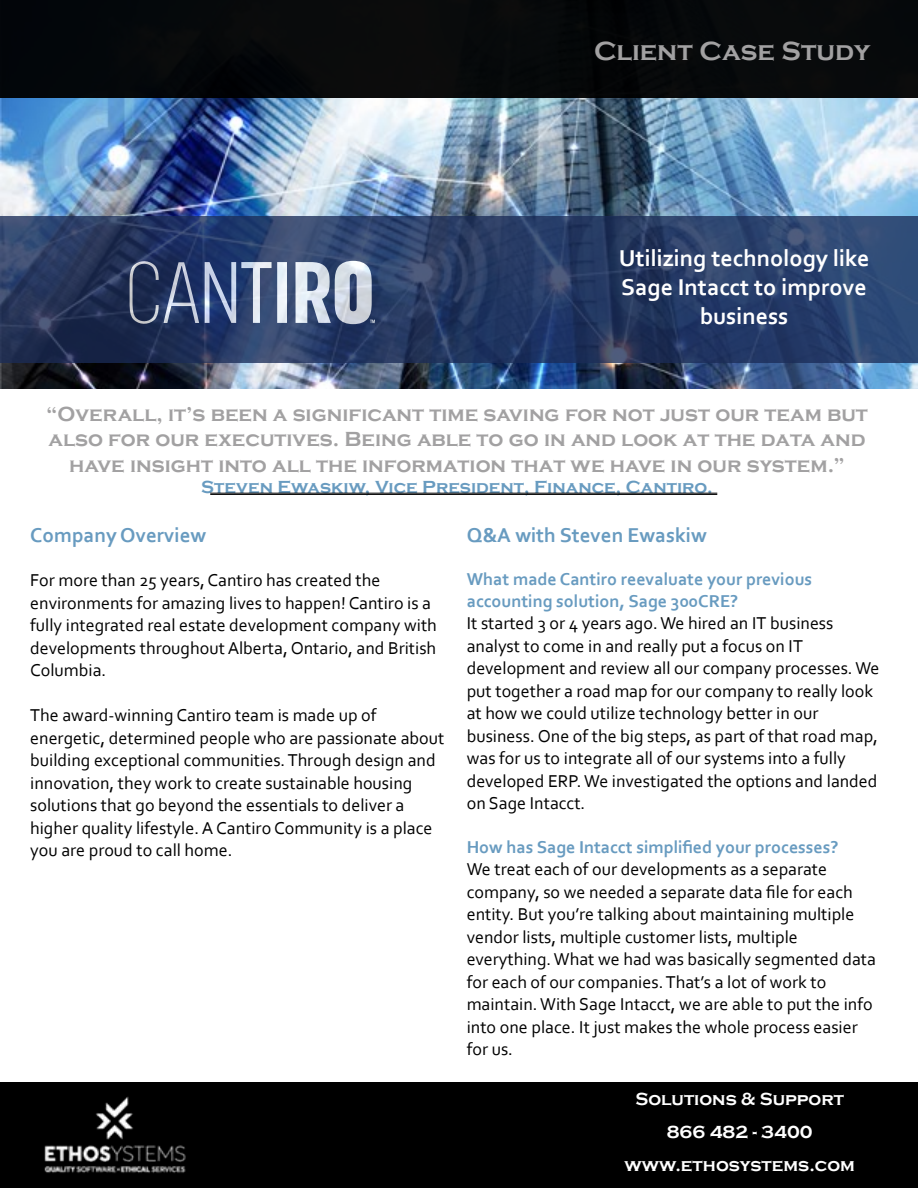
<style>
.page{position:relative;width:918px;height:1188px;background:#fff}
.page>*{position:absolute;margin:0;border:0;box-sizing:border-box;transform-origin:0 0}
.t1{font:700 27px "Copperplate Gothic";color:#a2a1a2}
.t2{font:700 24px/28.8px "Corbel";color:#fff;text-align:center}
.t3{font:700 21px/25.2px "Copperplate Gothic";color:#a2a1a2;text-align:center}
.t4{font:700 21px "Corbel";color:#689bc0}
.t5{font:18px/22.5px "Corbel";color:#000}
.t6{font:700 18px/21.6px "Corbel";color:#689bc0}
.t7{font:700 18px/33px "Copperplate Gothic";color:#fff;text-align:center}
.t8{font:700 18px "Copperplate Gothic";color:#689bc0}
</style>
<div class="page">
<img style="left:0;top:97px;width:918px;height:292px">
<div style="left:0;top:1082px;width:918px;height:106px;background:#000"></div>
<div style="left:0;top:0;width:918px;height:97px;background:#07090b"></div>
<svg style="left:0;top:216px;width:918px;height:147px;background:#283c65"></svg>
<svg style="left:130px;top:260px;width:245px;height:65px;background:#6c7a99"></svg>
<img style="left:44px;top:1096px;width:142px;height:77px">
<hr style="left:210px;top:493px;width:507px;height:1px;background:#000">
<hr style="left:210px;top:494px;width:507px;height:1px;background:#000">
<h1 class="t1" style="left:594px;top:36px;width:278px">Client Case Study</h1>
<h2 class="t2" style="left:619px;top:243px;width:252px">Utilizing technology like<br>Sage Intacct to improve business</h2>
<p class="t3" style="left:46px;top:402px;width:823px">“Overall, it’s been a significant time saving for not just our team but also for our executives. Being able to go in and look at the data and have insight into all the information that we have in our system.”</p>
<p class="t8" style="left:201px;top:477px;width:513px">Steven Ewaskiw, Vice President, Finance, Cantiro.</p>
<p class="t4" style="left:30px;top:522px;width:177px">Company Overview</p>
<p class="t5" style="left:30px;top:569px;width:408px">For more than 25 years, Cantiro has created the environments for amazing lives to happen! Cantiro is a fully integrated real estate development company with developments throughout Alberta, Ontario, and British Columbia.</p>
<p class="t5" style="left:30px;top:704px;width:416px">The award-winning Cantiro team is made up of energetic, determined people who are passionate about building exceptional communities. Through design and innovation, they work to create sustainable housing solutions that go beyond the essentials to deliver a higher quality lifestyle. A Cantiro Community is a place you are proud to call home.</p>
<p class="t4" style="left:467px;top:522px;width:242px">Q&amp;A with Steven Ewaskiw</p>
<p class="t6" style="left:467px;top:568px;width:347px">What made Cantiro reevaluate your previous accounting solution, Sage 300CRE?</p>
<p class="t5" style="left:467px;top:612px;width:414px">It started 3 or 4 years ago. We hired an IT business analyst to come in and really put a focus on IT development and review all our company processes. We put together a road map for our company to really look at how we could utilize technology better in our business. One of the big steps, as part of that road map, was for us to integrate all of our systems into a fully developed ERP. We investigated the options and landed on Sage Intacct.</p>
<p class="t6" style="left:467px;top:835px;width:373px">How has Sage Intacct simplified your processes?</p>
<p class="t5" style="left:467px;top:857px;width:411px">We treat each of our developments as a separate company, so we needed a separate data file for each entity. But you’re talking about maintaining multiple vendor lists, multiple customer lists, multiple everything. What we had was basically segmented data for each of our companies. That’s a lot of work to maintain. With Sage Intacct, we are able to put the info into one place. It just makes the whole process easier for us.</p>
<p class="t7" style="left:625px;top:1083px;width:232px">Solutions &amp; Support<br>866 482 - 3400 www.ethosystems.com</p>
</div>
